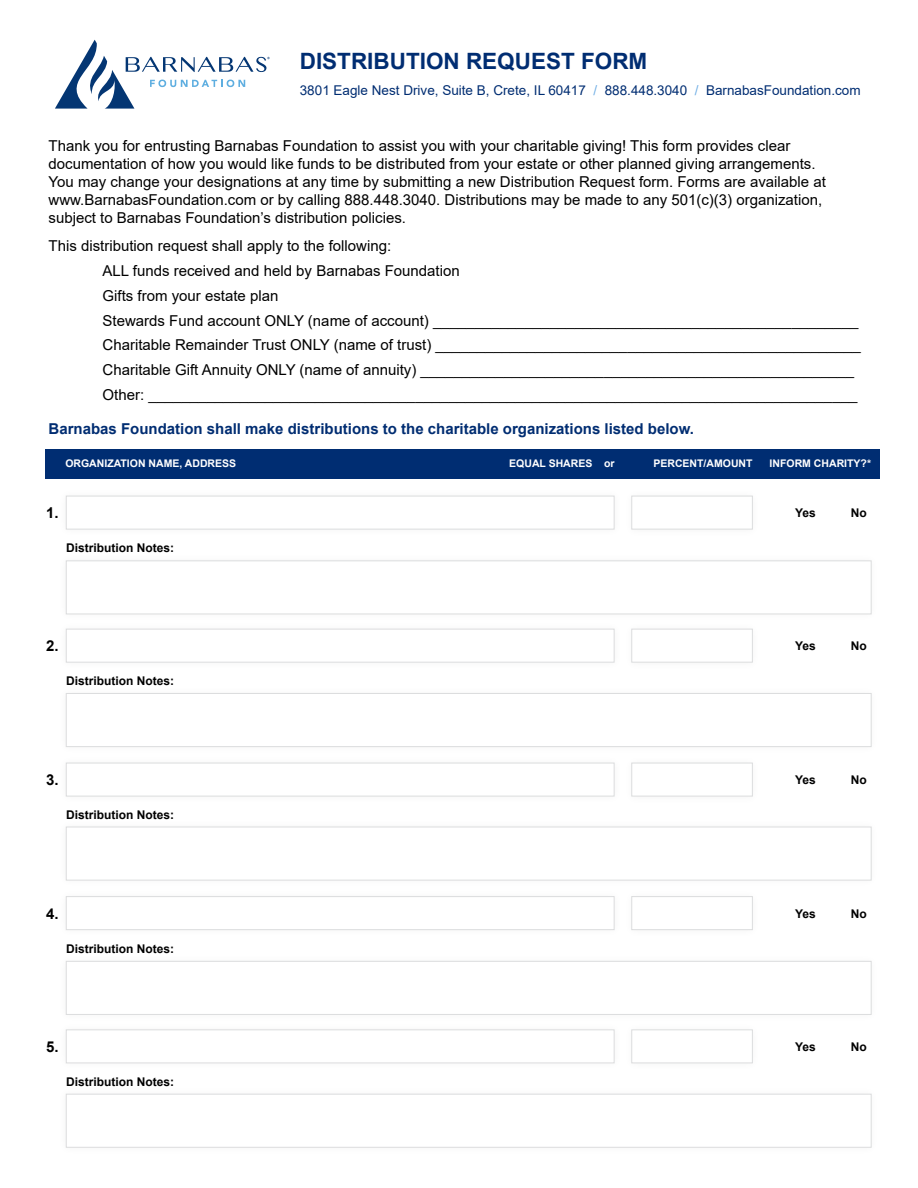
<style>
.page{position:relative;width:918px;height:1188px;background:#fff}
.page>*{position:absolute;margin:0;border:0;box-sizing:border-box;transform-origin:0 0}
.t1{font:700 22.5px "Arial";color:#002d72}
.t2{font:15px/24.8px "Arial";color:#000}
.t3{font:700 15px "Arial";color:#002d72}
.t4{font:700 15px "Arial";color:#000}
.t5{font:13.5px "Arial";color:#002d72}
.t6{font:700 12px "Arial";color:#000}
.t7{font:700 10.5px "Arial";color:#fff}
.s1{color:#6cace4}
</style>
<div class="page">
<div style="left:631px;top:496px;width:122px;height:34px;background:#fff;border:1px solid #dcddde"></div>
<div style="left:631px;top:629px;width:122px;height:34px;background:#fff;border:1px solid #dcddde"></div>
<div style="left:623px;top:755px;width:138px;height:50px;background:#000;opacity:.05"></div>
<div style="left:631px;top:763px;width:122px;height:33px;background:#fff;border:1px solid #dcddde"></div>
<div style="left:631px;top:896px;width:122px;height:34px;background:#fff;border:1px solid #dcddde"></div>
<div style="left:631px;top:1029px;width:122px;height:34px;background:#fff;border:1px solid #dcddde"></div>
<div style="left:58px;top:488px;width:565px;height:50px;background:#000;opacity:.05"></div>
<div style="left:66px;top:496px;width:549px;height:34px;background:#fff;border:1px solid #dcddde"></div>
<div style="left:58px;top:621px;width:565px;height:50px;background:#000;opacity:.05"></div>
<div style="left:66px;top:629px;width:549px;height:34px;background:#fff;border:1px solid #dcddde"></div>
<div style="left:58px;top:755px;width:565px;height:50px;background:#000;opacity:.05"></div>
<div style="left:66px;top:763px;width:549px;height:33px;background:#fff;border:1px solid #dcddde"></div>
<div style="left:66px;top:896px;width:549px;height:34px;background:#fff;border:1px solid #dcddde"></div>
<div style="left:58px;top:1021px;width:565px;height:51px;background:#000;opacity:.05"></div>
<div style="left:66px;top:1029px;width:549px;height:34px;background:#fff;border:1px solid #dcddde"></div>
<div style="left:58px;top:552px;width:822px;height:71px;background:#000;opacity:.05"></div>
<div style="left:66px;top:560px;width:806px;height:54px;background:#fff;border:1px solid #dcddde"></div>
<div style="left:45px;top:449px;width:835px;height:29px;background:#002d72"></div>
<svg style="left:55px;top:40px;width:215px;height:69px"></svg>
<div style="left:66px;top:693px;width:806px;height:54px;background:#fff;border:1px solid #dcddde"></div>
<div style="left:58px;top:819px;width:822px;height:70px;background:#000;opacity:.05"></div>
<div style="left:66px;top:827px;width:806px;height:53px;background:#fff;border:1px solid #dcddde"></div>
<div style="left:58px;top:953px;width:822px;height:70px;background:#fdfdfd"></div>
<div style="left:66px;top:961px;width:806px;height:54px;background:#fff;border:1px solid #dcddde"></div>
<div style="left:58px;top:1086px;width:822px;height:70px;background:#000;opacity:.05"></div>
<div style="left:66px;top:1094px;width:806px;height:54px;background:#fff;border:1px solid #dcddde"></div>
<h1 class="t1" style="left:300px;top:45px;width:349px">DISTRIBUTION REQUEST FORM</h1>
<p class="t5" style="left:300px;top:81px;width:562px">3801 Eagle Nest Drive, Suite B, Crete, IL 60417 <span class="s1">/</span> 888.448.3040 <span class="s1">/</span> BarnabasFoundation.com</p>
<p class="t2" style="left:49px;top:137px;width:779px;line-height:18px">Thank you for entrusting Barnabas Foundation to assist you with your charitable giving! This form provides clear documentation of how you would like funds to be distributed from your estate or other planned giving arrangements.<br>You may change your designations at any time by submitting a new Distribution Request form. Forms are available at www.BarnabasFoundation.com or by calling 888.448.3040. Distributions may be made to any 501(c)(3) organization, subject to Barnabas Foundation’s distribution policies.</p>
<p class="t2" style="left:103px;top:234px;width:760px;text-indent:-54px">This distribution request shall apply to the following:<br>ALL funds received and held by Barnabas Foundation<br>Gifts from your estate plan<br>Stewards Fund account ONLY (name of account) ___________________________________________________ Charitable Remainder Trust ONLY (name of trust) ___________________________________________________ Charitable Gift Annuity ONLY (name of annuity) ____________________________________________________ Other: _____________________________________________________________________________________</p>
<p class="t3" style="left:49px;top:418px;width:647px">Barnabas Foundation shall make distributions to the charitable organizations listed below.</p>
<p class="t7" style="left:65px;top:456px;width:172px">ORGANIZATION NAME, ADDRESS</p>
<p class="t7" style="left:509px;top:456px;width:107px">EQUAL SHARES or</p>
<p class="t7" style="left:653px;top:456px;width:101px">PERCENT/AMOUNT</p>
<p class="t7" style="left:770px;top:456px;width:103px">INFORM CHARITY?*</p>
<p class="t4" style="left:46px;top:502px;width:14px">1.</p>
<p class="t6" style="left:795px;top:505px;width:22px">Yes</p>
<p class="t6" style="left:851px;top:505px;width:17px">No</p>
<p class="t6" style="left:66px;top:540px;width:109px">Distribution Notes:</p>
<p class="t4" style="left:46px;top:635px;width:14px">2.</p>
<p class="t6" style="left:795px;top:638px;width:22px">Yes</p>
<p class="t6" style="left:851px;top:638px;width:17px">No</p>
<p class="t6" style="left:66px;top:673px;width:109px">Distribution Notes:</p>
<p class="t4" style="left:46px;top:769px;width:14px">3.</p>
<p class="t6" style="left:795px;top:772px;width:22px">Yes</p>
<p class="t6" style="left:851px;top:772px;width:17px">No</p>
<p class="t6" style="left:66px;top:807px;width:109px">Distribution Notes:</p>
<p class="t4" style="left:46px;top:903px;width:14px">4.</p>
<p class="t6" style="left:795px;top:905px;width:22px">Yes</p>
<p class="t6" style="left:851px;top:905px;width:17px">No</p>
<p class="t6" style="left:66px;top:940px;width:109px">Distribution Notes:</p>
<p class="t4" style="left:46px;top:1036px;width:14px">5.</p>
<p class="t6" style="left:795px;top:1038px;width:22px">Yes</p>
<p class="t6" style="left:851px;top:1038px;width:17px">No</p>
<p class="t6" style="left:66px;top:1073px;width:109px">Distribution Notes:</p>
</div>
